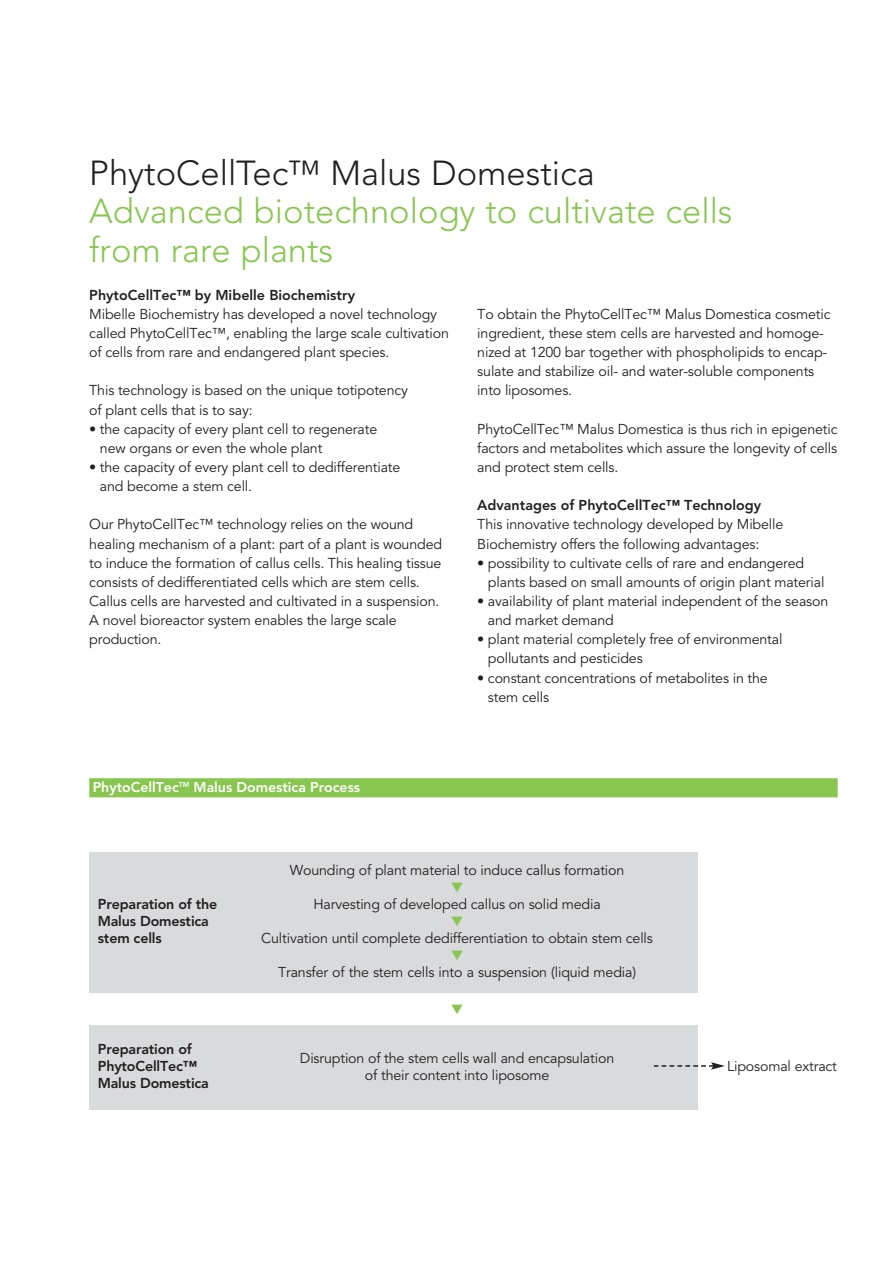
<style>
.page{position:relative;width:893px;height:1263px;background:#fff}
.page>*{position:absolute;margin:0;border:0;box-sizing:border-box;transform-origin:0 0}
.t1{font:300 34.5px/38.2px "Avenir LT Std";color:#89c650}
.t2{font:300 34.5px "Avenir LT Std";color:#231f20}
.t3{font:14.25px/19.2px "Avenir LT Std";letter-spacing:-.01em;color:#231f20}
.t4{font:800 14.25px/17px "Avenir LT Std";letter-spacing:-.01em;color:#231f20}
.t5{font:800 14.1px "Avenir LT Std";color:#fff}
</style>
<div class="page">
<div style="left:89px;top:853px;width:608px;height:140px;background:#d8dadb"></div>
<div style="left:89px;top:778px;width:749px;height:19px;background:#89c650"></div>
<div style="left:89px;top:1025px;width:608px;height:85px;background:#d8dadb"></div>
<svg style="left:654px;top:1062px;width:71px;height:8px"></svg>
<h1 class="t2" style="left:89px;top:156px;width:507px">PhytoCellTec™ Malus Domestica</h1>
<h1 class="t1" style="left:89px;top:194px;width:645px">Advanced biotechnology to cultivate cells from rare plants</h1>
<p class="t4" style="left:89px;top:288px;width:267px">PhytoCellTec™ by Mibelle Biochemistry</p>
<p class="t3" style="left:89px;top:306px;width:361px">Mibelle Biochemistry has developed a novel technology called PhytoCellTec™, enabling the large scale cultivation of cells from rare and endangered plant species.</p>
<p class="t3" style="left:89px;top:382px;width:320px">This technology is based on the unique totipotency of plant cells that is to say:</p>
<p class="t3" style="left:100px;top:420px;width:279px;text-indent:-11px">• the capacity of every plant cell to regenerate new organs or even the whole plant</p>
<p class="t3" style="left:100px;top:459px;width:302px;text-indent:-11px">• the capacity of every plant cell to dedifferentiate and become a stem cell.</p>
<p class="t3" style="left:89px;top:516px;width:354px">Our PhytoCellTec™ technology relies on the wound healing mechanism of a plant: part of a plant is wounded to induce the formation of callus cells. This healing tissue consists of dedifferentiated cells which are stem cells.<br>Callus cells are harvested and cultivated in a suspension.<br>A novel bioreactor system enables the large scale production.</p>
<p class="t3" style="left:477px;top:306px;width:355px">To obtain the PhytoCellTec™ Malus Domestica cosmetic ingredient, these stem cells are harvested and homoge&shy;nized at 1200 bar together with phospholipids to encap&shy;sulate and stabilize oil- and water-soluble components into liposomes.</p>
<p class="t3" style="left:477px;top:420px;width:362px;text-align:justify">PhytoCellTec™ Malus Domestica is thus rich in epigenetic factors and metabolites which assure the longevity of cells and protect stem cells.</p>
<p class="t4" style="left:477px;top:498px;width:285px">Advantages of PhytoCellTec™ Technology</p>
<p class="t3" style="left:477px;top:516px;width:308px">This innovative technology developed by Mibelle<br>Biochemistry offers the following advantages:</p>
<p class="t3" style="left:488px;top:554px;width:338px;text-indent:-11px">• possibility to cultivate cells of rare and endangered plants based on small amounts of origin plant material</p>
<p class="t3" style="left:488px;top:593px;width:342px;text-indent:-11px">• availability of plant material independent of the season and market demand</p>
<p class="t3" style="left:488px;top:631px;width:296px;text-indent:-11px">• plant material completely free of environmental pollutants and pesticides</p>
<p class="t3" style="left:488px;top:669px;width:281px;text-indent:-11px">• constant concentrations of metabolites in the stem cells</p>
<p class="t5" style="left:93px;top:782px;width:269px">PhytoCellTec<sup>TM</sup> Malus Domestica Process</p>
<p class="t4" style="left:98px;top:897px;width:121px">Preparation of the<br>Malus Domestica stem cells</p>
<p class="t4" style="left:98px;top:1042px;width:113px">Preparation of<br>PhytoCellTec™<br>Malus Domestica</p>
<p class="t3" style="left:290px;top:862px;width:336px">Wounding of plant material to induce callus formation</p>
<p class="t3" style="left:313px;top:896px;width:289px">Harvesting of developed callus on solid media</p>
<p class="t3" style="left:261px;top:930px;width:393px">Cultivation until complete dedifferentiation to obtain stem cells</p>
<p class="t3" style="left:278px;top:964px;width:360px">Transfer of the stem cells into a suspension (liquid media)</p>
<p class="t3" style="left:300px;top:1050px;width:316px;line-height:17px;text-align:center">Disruption of the stem cells wall and encapsulation of their content into liposome</p>
<p class="t3" style="left:727px;top:1058px;width:111px">Liposomal extract</p>
</div>
